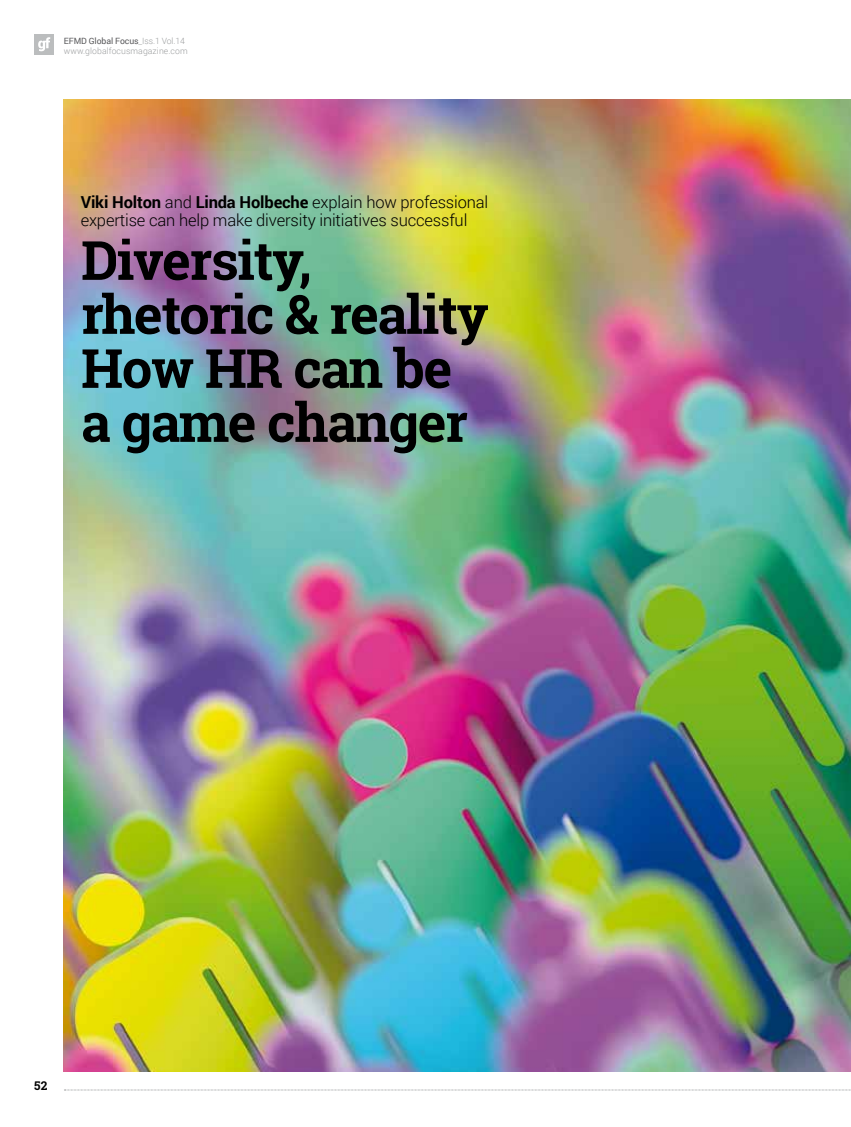
<style>
.page{position:relative;width:851px;height:1127px;background:#fff}
.page>*{position:absolute;margin:0;border:0;box-sizing:border-box;transform-origin:0 0}
.t1{font:700 54px/54px "Roboto Slab";letter-spacing:-.025em;color:#000}
.t2{font:300 16.5px/18px "Roboto";letter-spacing:-.01em;color:#000}
.t3{font:700 12px "Roboto Slab";color:#000}
.t4{font:300 8.7px/10.1px "Roboto";letter-spacing:.01em;color:#9c9e9f}
.s1{font-weight:400;color:#58585a}
.s2{font-weight:700}
</style>
<div class="page">
<svg style="left:64px;top:1089px;width:787px;height:1px"></svg>
<div style="left:34px;top:34px;width:20px;height:20px;background:#bbbdbe"></div>
<svg style="left:38px;top:37px;width:12px;height:14px"></svg>
<img style="left:64px;top:100px;width:786px;height:972px">
<p class="t4" style="left:64px;top:35px;width:125px"><span class="s1">EFMD Global Focus</span>_Iss.1 Vol.14 www.globalfocusmagazine.com</p>
<p class="t2" style="left:81px;top:192px;width:409px"><span class="s2">Viki Holton</span> and <span class="s2">Linda Holbeche</span> explain how professional expertise can help make diversity initiatives successful</p>
<h1 class="t1" style="left:81px;top:232px;width:409px">Diversity, rhetoric &amp; reality<br>How HR can be a game changer</h1>
<p class="t3" style="left:34px;top:1077px;width:15px">52</p>
</div>
